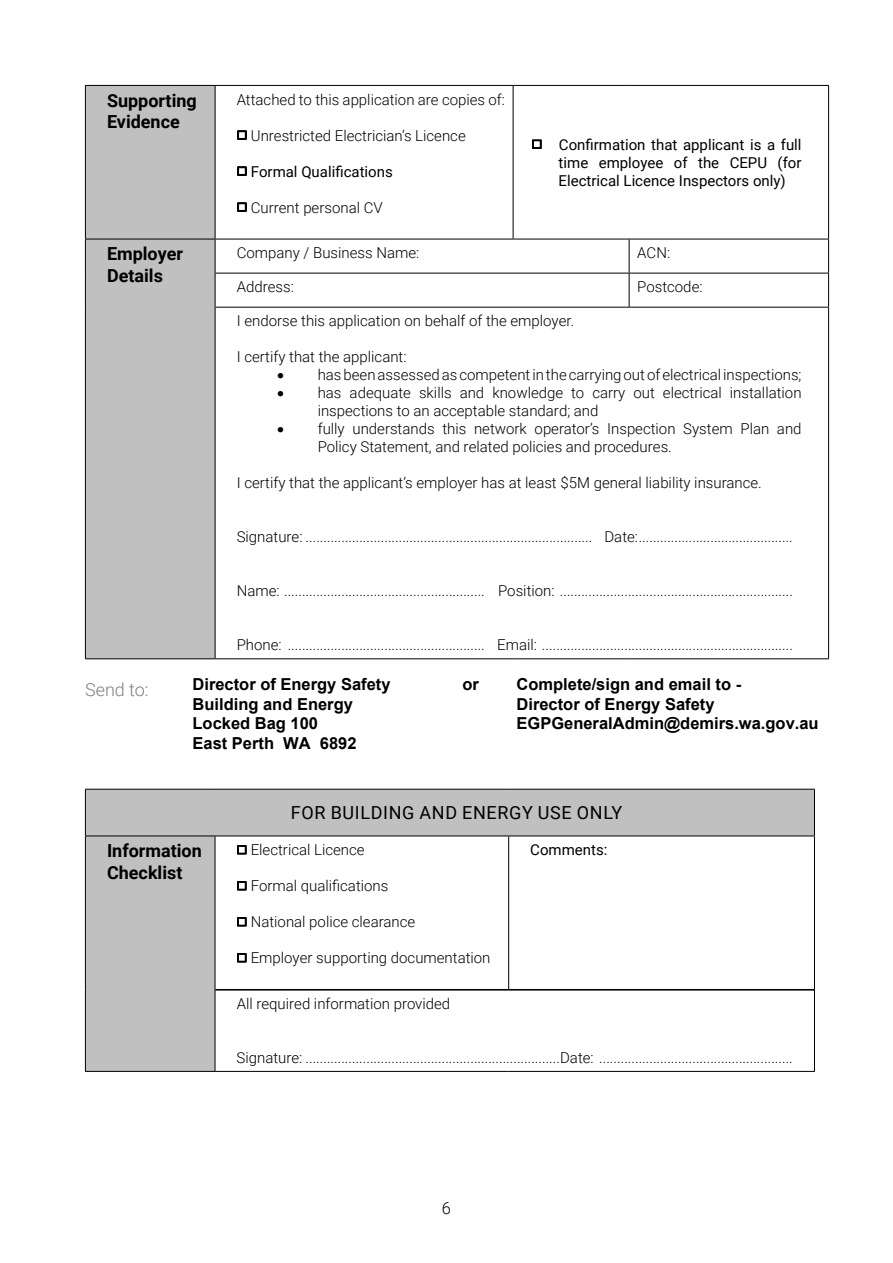
<style>
.page{position:relative;width:893px;height:1263px;background:#fff}
.page>*{position:absolute;margin:0;border:0;box-sizing:border-box;transform-origin:0 0}
.t1{font:700 18px/21.6px "Roboto";color:#000}
.Body_Text{font:18px "Roboto";letter-spacing:.035em;color:#000}
.t2{font:300 18px "Roboto";color:#808080}
.t3{font:700 16.5px "Arial";color:#000}
.t4{font:300 16.5px "Roboto";color:#000}
.t5{font:300 15px/18px "Roboto";color:#000}
.Body_Text-2{font:15px/18px "Roboto";color:#000;text-align:justify}
</style>
<div class="page">
<div style="left:86px;top:86px;width:129px;height:572px;background:#c0c0c0"></div>
<svg style="left:216px;top:86px;width:612px;height:221px"></svg>
<hr style="left:215px;top:86px;width:1px;height:153px;background:#000">
<hr style="left:215px;top:239px;width:1px;height:34px;background:#000">
<hr style="left:629px;top:239px;width:1px;height:34px;background:#000">
<hr style="left:215px;top:273px;width:1px;height:34px;background:#000">
<hr style="left:629px;top:273px;width:1px;height:34px;background:#000">
<hr style="left:215px;top:308px;width:1px;height:350px;background:#000">
<hr style="left:85px;top:658px;width:130px;height:1px;background:#000">
<hr style="left:85px;top:86px;width:1px;height:153px;background:#000">
<hr style="left:513px;top:86px;width:1px;height:153px;background:#000">
<hr style="left:828px;top:86px;width:1px;height:153px;background:#000">
<hr style="left:85px;top:239px;width:1px;height:34px;background:#000">
<hr style="left:85px;top:273px;width:1px;height:34px;background:#000">
<hr style="left:85px;top:307px;width:1px;height:351px;background:#000">
<hr style="left:85px;top:85px;width:130px;height:1px;background:#000">
<hr style="left:215px;top:85px;width:298px;height:1px;background:#000">
<hr style="left:513px;top:85px;width:116px;height:1px;background:#000">
<hr style="left:629px;top:85px;width:200px;height:1px;background:#000">
<hr style="left:85px;top:239px;width:130px;height:1px;background:#000">
<hr style="left:215px;top:239px;width:298px;height:1px;background:#000">
<hr style="left:513px;top:239px;width:116px;height:1px;background:#000">
<hr style="left:629px;top:239px;width:200px;height:1px;background:#000">
<hr style="left:828px;top:239px;width:1px;height:34px;background:#000">
<hr style="left:215px;top:273px;width:298px;height:1px;background:#000">
<hr style="left:513px;top:273px;width:116px;height:1px;background:#000">
<hr style="left:629px;top:273px;width:200px;height:1px;background:#000">
<hr style="left:828px;top:273px;width:1px;height:34px;background:#000">
<hr style="left:215px;top:307px;width:298px;height:1px;background:#000">
<hr style="left:513px;top:307px;width:116px;height:1px;background:#000">
<hr style="left:629px;top:307px;width:200px;height:1px;background:#000">
<hr style="left:215px;top:658px;width:298px;height:1px;background:#000">
<hr style="left:513px;top:658px;width:116px;height:1px;background:#000">
<hr style="left:629px;top:658px;width:200px;height:1px;background:#000">
<hr style="left:828px;top:308px;width:1px;height:350px;background:#000">
<svg style="left:236px;top:130px;width:11px;height:11px"></svg>
<svg style="left:236px;top:166px;width:11px;height:11px"></svg>
<svg style="left:236px;top:202px;width:11px;height:11px"></svg>
<svg style="left:531px;top:139px;width:11px;height:11px"></svg>
<div style="left:86px;top:790px;width:728px;height:281px;background:#c0c0c0"></div>
<svg style="left:216px;top:836px;width:598px;height:235px"></svg>
<hr style="left:215px;top:836px;width:1px;height:154px;background:#000">
<hr style="left:215px;top:990px;width:1px;height:81px;background:#000">
<hr style="left:85px;top:789px;width:130px;height:1px;background:#000">
<hr style="left:215px;top:789px;width:294px;height:1px;background:#000">
<hr style="left:509px;top:789px;width:306px;height:1px;background:#000">
<hr style="left:814px;top:789px;width:1px;height:46px;background:#000">
<hr style="left:85px;top:789px;width:1px;height:46px;background:#000">
<hr style="left:85px;top:836px;width:1px;height:154px;background:#000">
<hr style="left:85px;top:990px;width:1px;height:81px;background:#000">
<hr style="left:508px;top:836px;width:1px;height:153px;background:#000">
<hr style="left:814px;top:836px;width:1px;height:154px;background:#000">
<hr style="left:215px;top:989px;width:294px;height:1px;background:#000">
<hr style="left:215px;top:990px;width:294px;height:1px;background:#000">
<hr style="left:509px;top:989px;width:305px;height:1px;background:#000">
<hr style="left:509px;top:990px;width:305px;height:1px;background:#000">
<hr style="left:85px;top:1071px;width:130px;height:1px;background:#000">
<hr style="left:215px;top:1071px;width:294px;height:1px;background:#000">
<hr style="left:509px;top:1071px;width:306px;height:1px;background:#000">
<hr style="left:814px;top:990px;width:1px;height:81px;background:#000">
<hr style="left:85px;top:835px;width:130px;height:1px;background:#000">
<hr style="left:215px;top:835px;width:294px;height:1px;background:#000">
<hr style="left:509px;top:835px;width:306px;height:1px;background:#000">
<svg style="left:236px;top:844px;width:11px;height:11px"></svg>
<svg style="left:236px;top:880px;width:11px;height:11px"></svg>
<svg style="left:236px;top:916px;width:11px;height:11px"></svg>
<svg style="left:236px;top:952px;width:11px;height:11px"></svg>
<p class="t1" style="left:107px;top:89px;width:91px">Supporting<br>Evidence</p>
<p class="t5" style="left:237px;top:90px;width:270px">Attached to this application are copies of:</p>
<p class="t5" style="left:251px;top:126px;width:216px">Unrestricted Electrician’s Licence</p>
<p class="Body_Text-2" style="left:251px;top:162px;width:143px">Formal Qualifications</p>
<p class="t5" style="left:251px;top:198px;width:133px">Current personal CV</p>
<p class="Body_Text-2" style="left:559px;top:135px;width:244px">Confirmation that applicant is a full time employee of the CEPU (for Electrical Licence Inspectors only)</p>
<p class="t1" style="left:107px;top:242px;width:78px">Employer<br>Details</p>
<p class="t5" style="left:237px;top:243px;width:184px">Company / Business Name:</p>
<p class="t5" style="left:637px;top:243px;width:34px">ACN:</p>
<p class="t5" style="left:237px;top:277px;width:59px">Address:</p>
<p class="t5" style="left:637px;top:277px;width:67px">Postcode:</p>
<p class="t5" style="left:237px;top:311px;width:339px">I endorse this application on behalf of the employer.</p>
<p class="t5" style="left:237px;top:347px;width:171px">I certify that the applicant:</p>
<p class="t5" style="left:277px;top:365px;width:526px">• has been assessed as competent in the carrying out of electrical inspections;</p>
<p class="t5" style="left:318px;top:383px;width:485px;text-indent:-40px">• has adequate skills and knowledge to carry out electrical installation inspections to an acceptable standard; and</p>
<p class="t5" style="left:318px;top:419px;width:485px;text-indent:-40px">• fully understands this network operator’s Inspection System Plan and<br>Policy Statement, and related policies and procedures.</p>
<p class="t5" style="left:237px;top:473px;width:527px">I certify that the applicant’s employer has at least $5M general liability insurance.</p>
<p class="t5" style="left:237px;top:527px;width:558px">Signature: ................................................................................ Date:...........................................</p>
<p class="t5" style="left:237px;top:581px;width:558px">Name: ........................................................ Position: .................................................................</p>
<p class="t5" style="left:237px;top:635px;width:558px">Phone: ....................................................... Email: ......................................................................</p>
<p class="t2" style="left:85px;top:677px;width:65px">Send to:</p>
<p class="t3" style="left:192px;top:672px;width:200px">Director of Energy Safety</p>
<p class="t3" style="left:462px;top:672px;width:18px">or</p>
<p class="t3" style="left:516px;top:672px;width:226px">Complete/sign and email to -</p>
<p class="t3" style="left:192px;top:692px;width:162px">Building and Energy</p>
<p class="t3" style="left:516px;top:692px;width:200px">Director of Energy Safety</p>
<p class="t3" style="left:192px;top:712px;width:127px">Locked Bag 100</p>
<p class="t3" style="left:516px;top:712px;width:304px">EGPGeneralAdmin@demirs.wa.gov.au</p>
<p class="t3" style="left:192px;top:732px;width:166px">East Perth WA 6892</p>
<p class="Body_Text" style="left:291px;top:800px;width:333px">FOR BUILDING AND ENERGY USE ONLY</p>
<p class="t1" style="left:107px;top:839px;width:96px">Information<br>Checklist</p>
<p class="t5" style="left:251px;top:840px;width:115px">Electrical Licence</p>
<p class="t5" style="left:251px;top:876px;width:139px">Formal qualifications</p>
<p class="t5" style="left:251px;top:912px;width:166px">National police clearance</p>
<p class="t5" style="left:251px;top:948px;width:241px">Employer supporting documentation</p>
<p class="Body_Text-2" style="left:530px;top:840px;width:79px">Comments:</p>
<p class="t5" style="left:237px;top:994px;width:215px">All required information provided</p>
<p class="t5" style="left:237px;top:1048px;width:558px">Signature: .......................................................................Date: ......................................................</p>
<p class="t4" style="left:442px;top:1196px;width:11px">6</p>
</div>
